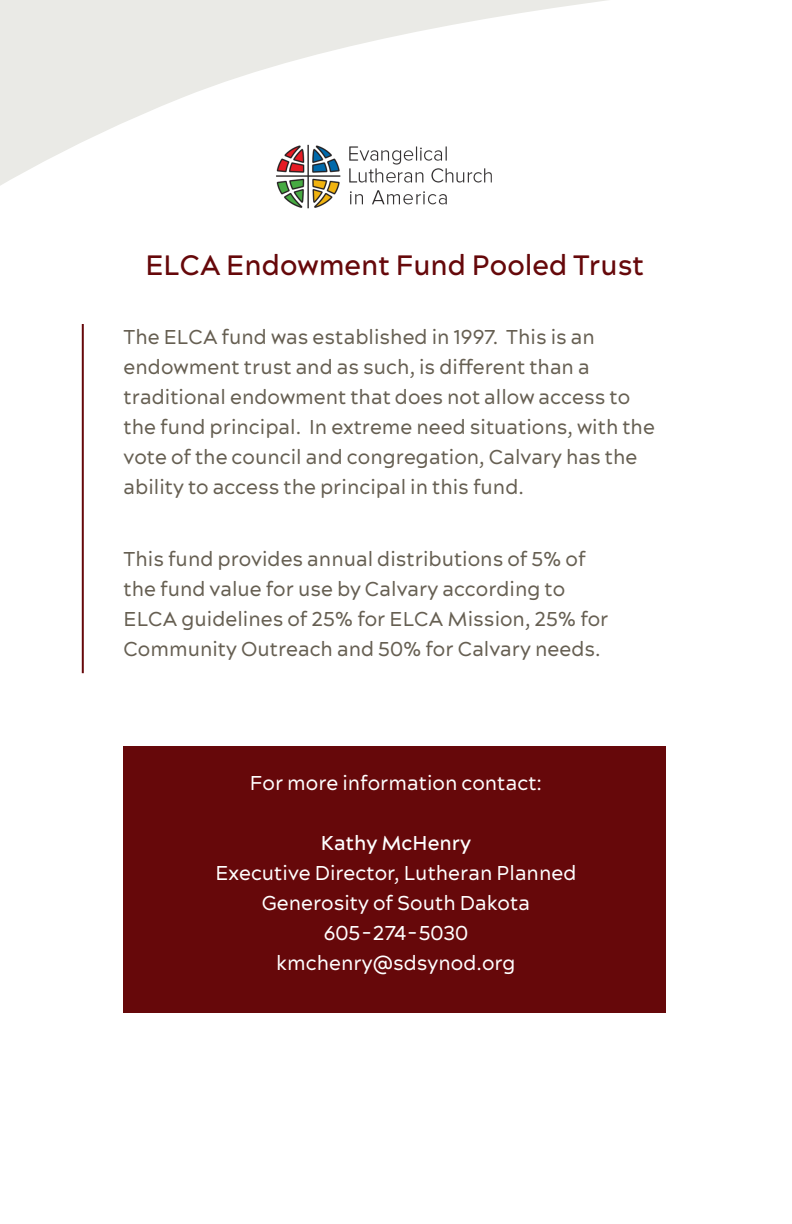
<style>
.page{position:relative;width:792px;height:1224px;background:#fff}
.page>*{position:absolute;margin:0;border:0;box-sizing:border-box;transform-origin:0 0}
.t1{font:500 28px "Acherus Grotesque";color:#66080a}
.t2{font:20px/30px "Acherus Grotesque";color:#665f52}
.t3{font:20px/30px "Acherus Grotesque";color:#fff;text-align:center}
.t4{font:500 20px "Acherus Grotesque";color:#fff}
</style>
<div class="page">
<div style="left:124px;top:746px;width:542px;height:267px;background:#66080a"></div>
<svg style="left:0;top:0;width:607px;height:186px"></svg>
<hr style="left:82px;top:324px;width:2px;height:349px;background:#66080a">
<img style="left:266px;top:134px;width:236px;height:75px">
<p class="t1" style="left:145px;top:247px;width:500px">ELCA Endowment Fund Pooled Trust</p>
<p class="t2" style="left:124px;top:321px;width:533px">The ELCA fund was established in 1997. This is an endowment trust and as such, is different than a traditional endowment that does not allow access to the fund principal. In extreme need situations, with the vote of the council and congregation, Calvary has the ability to access the principal in this fund.</p>
<p class="t2" style="left:124px;top:543px;width:486px">This fund provides annual distributions of 5% of the fund value for use by Calvary according to ELCA guidelines of 25% for ELCA Mission, 25% for Community Outreach and 50% for Calvary needs.</p>
<p class="t3" style="left:250px;top:768px;width:294px">For more information contact:</p>
<p class="t4" style="left:321px;top:831px;width:152px">Kathy McHenry</p>
<p class="t3" style="left:215px;top:858px;width:363px">Executive Director, Lutheran Planned<br>Generosity of South Dakota</p>
<p class="t3" style="left:324px;top:918px;width:146px">605-274-5030</p>
<p class="t3" style="left:276px;top:948px;width:241px">kmchenry@sdsynod.org</p>
</div>
